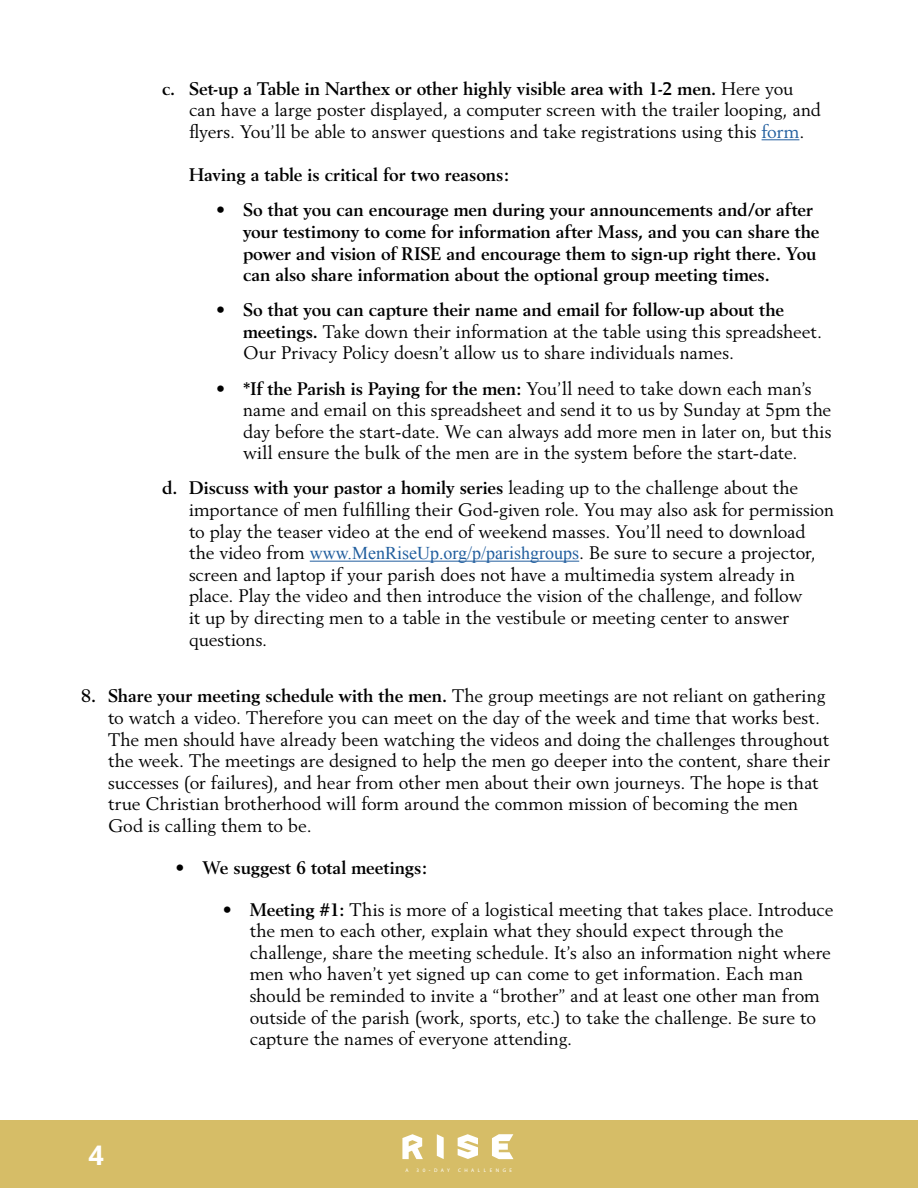
<style>
.page{position:relative;width:918px;height:1188px;background:#fff}
.page>*{position:absolute;margin:0;border:0;box-sizing:border-box;transform-origin:0 0}
.t1{font:700 27px "Open Sans";color:#fff}
.t2{font:18px/21.6px "Berling";color:#000}
.t3{font:700 18px/21.6px "Berling";letter-spacing:-.005em;color:#000}
.t4{font:5.1px "Futura";letter-spacing:.68em;color:#fff}
.s1{font-weight:700}
.s2{color:#215e9e}
.s3{font-family:"Times New Roman";color:#215e9e}
.s4{font-family:"Helvetica"}
</style>
<div class="page">
<div style="left:0;top:1121px;width:918px;height:67px;background:#d6bd67"></div>
<svg style="left:437px;top:1134px;width:7px;height:25px"></svg>
<svg style="left:492px;top:1134px;width:21px;height:25px"></svg>
<svg style="left:458px;top:1134px;width:20px;height:25px"></svg>
<svg style="left:402px;top:1134px;width:21px;height:25px"></svg>
<hr style="left:762px;top:139px;width:37px;height:1px;background:#215e9e">
<hr style="left:310px;top:561px;width:269px;height:1px;background:#215e9e">
<p class="t2" style="left:189px;top:77px;width:633px;text-indent:-27px"><span class="s1">c. Set-up a Table in Narthex or other highly visible area with 1-2 men.</span> Here you can have a large poster displayed, a computer screen with the trailer looping, and flyers. You’ll be able to answer questions and take registrations using this <span class="s2">form</span>.</p>
<p class="t3" style="left:189px;top:164px;width:322px">Having a table is critical for two reasons:</p>
<p class="t3" style="left:243px;top:199px;width:578px;text-indent:-27px">• So that you can encourage men during your announcements and/or after your testimony to come for information after Mass, and you can share the power and vision of RISE and encourage them to sign-up right there. You can also share information about the optional group meeting times.</p>
<p class="t2" style="left:243px;top:299px;width:581px;text-indent:-27px"><span class="s1">• So that you can capture their name and email for follow-up about the meetings.</span> Take down their information at the table using this spreadsheet.<br>Our Privacy Policy doesn’t allow us to share individuals names.</p>
<p class="t2" style="left:243px;top:377px;width:590px;text-indent:-27px"><span class="s1">• *If the Parish is Paying for the men:</span> You’ll need to take down each man’s name and email on this spreadsheet and send it to us by Sunday at 5pm the day before the start-date. We can always add more men in later on, but this will ensure the bulk of the men are in the system before the start-date.</p>
<p class="t2" style="left:189px;top:477px;width:647px;text-indent:-27px"><span class="s1">d. Discuss with your pastor a homily series</span> leading up to the challenge about the importance of men fulfilling their God-given role. You may also ask for permission to play the teaser video at the end of weekend masses. You’ll need to download the video from <span class="s3">www.MenRiseUp.org/p/parishgroups</span>. Be sure to secure a projector, screen and laptop if your parish does not have a multimedia system already in place. Play the video and then introduce the vision of the challenge, and follow<br>it up by directing men to a table in the vestibule or meeting center to answer questions.</p>
<p class="t2" style="left:108px;top:685px;width:723px;text-indent:-27px"><span class="s1">8. Share your meeting schedule with the men.</span> The group meetings are not reliant on gathering to watch a video. Therefore you can meet on the day of the week and time that works best.<br>The men should have already been watching the videos and doing the challenges throughout the week. The meetings are designed to help the men go deeper into the content, share their successes (or failures), and hear from other men about their own journeys. The hope is that true Christian brotherhood will form around the common mission of becoming the men God is calling them to be.</p>
<p class="t3" style="left:176px;top:857px;width:253px">• We suggest 6 total meetings:</p>
<p class="t2" style="left:250px;top:898px;width:585px;text-indent:-27px"><span class="s1">• Meeting #1:</span> This is more of a logistical meeting that takes place. Introduce the men to each other, explain what they should expect through the challenge, share the meeting schedule. It’s also an information night where men who haven’t yet signed up can come to get information. Each man should be reminded to invite a “brother” and at least one other man from outside of the parish (work, sports, etc.) to take the challenge. Be sure to capture the names of everyone attending.</p>
<h1 class="t1" style="left:89px;top:1136px;width:17px">4</h1>
<p class="t4" style="left:405px;top:1167px;width:5px">A</p>
<p class="t4" style="left:417px;top:1167px;width:35px">30<span class="s4">-</span>DAY</p>
<p class="t4" style="left:458px;top:1167px;width:56px">CHALLENGE</p>
</div>
